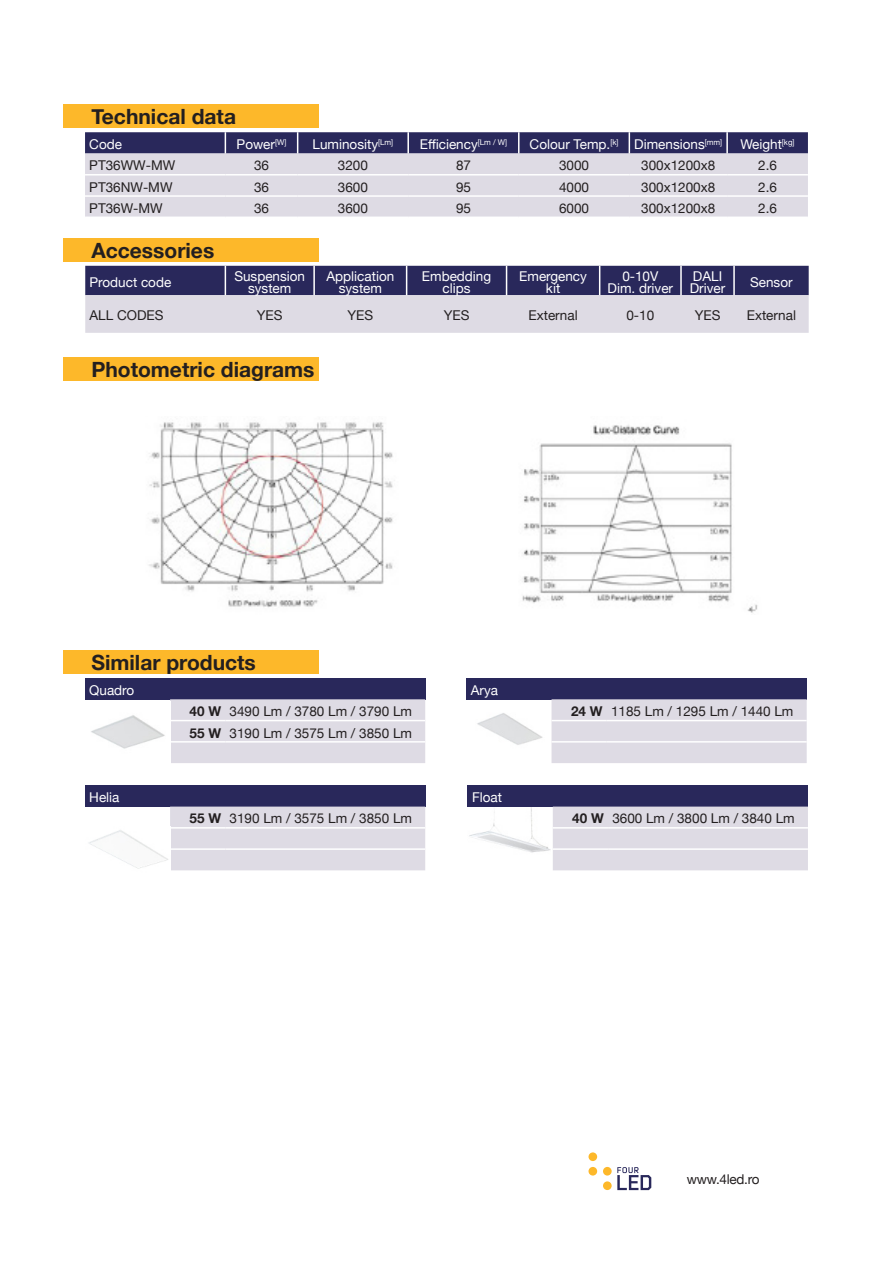
<style>
.page{position:relative;width:893px;height:1263px;background:#fff}
.page>*{position:absolute;margin:0;border:0;box-sizing:border-box;transform-origin:0 0}
.t1{font:700 21px "Helvetica Neue";color:#231f20}
.t2{font:13.5px "Helvetica Neue";color:#231f20}
.t3{font:13.5px "Helvetica Neue";color:#fff}
.t4{font:700 13.5px "Helvetica Neue";color:#231f20}
.t5{font:13.5px "Helvetica Neue";letter-spacing:-.02em;color:#231f20}
</style>
<div class="page">
<div style="left:64px;top:105px;width:255px;height:23px;background:#fdb82a"></div>
<div style="left:64px;top:238px;width:255px;height:23px;background:#fdb82a"></div>
<div style="left:64px;top:357px;width:255px;height:24px;background:#fdb82a"></div>
<div style="left:64px;top:650px;width:255px;height:24px;background:#fdb82a"></div>
<div style="left:85px;top:785px;width:340px;height:21px;background:#29285b"></div>
<div style="left:170px;top:806px;width:255px;height:64px;background:#dedbe4"></div>
<hr style="left:170px;top:827px;width:55px;height:2px;background:#fff">
<hr style="left:225px;top:827px;width:200px;height:2px;background:#fff">
<hr style="left:170px;top:848px;width:55px;height:2px;background:#fff">
<hr style="left:225px;top:848px;width:200px;height:2px;background:#fff">
<div style="left:468px;top:785px;width:340px;height:21px;background:#29285b"></div>
<div style="left:553px;top:806px;width:255px;height:64px;background:#dedbe4"></div>
<hr style="left:553px;top:827px;width:55px;height:2px;background:#fff">
<hr style="left:608px;top:827px;width:200px;height:2px;background:#fff">
<hr style="left:553px;top:848px;width:55px;height:2px;background:#fff">
<hr style="left:608px;top:848px;width:200px;height:2px;background:#fff">
<div style="left:85px;top:153px;width:723px;height:64px;background:#dedbe4"></div>
<div style="left:85px;top:132px;width:723px;height:21px;background:#29285b"></div>
<hr style="left:726px;top:132px;width:2px;height:21px;background:#fff">
<hr style="left:85px;top:174px;width:140px;height:2px;background:#fff">
<hr style="left:225px;top:174px;width:73px;height:2px;background:#fff">
<hr style="left:298px;top:174px;width:110px;height:2px;background:#fff">
<hr style="left:408px;top:174px;width:111px;height:2px;background:#fff">
<hr style="left:519px;top:174px;width:110px;height:2px;background:#fff">
<hr style="left:629px;top:174px;width:98px;height:2px;background:#fff">
<hr style="left:727px;top:174px;width:81px;height:2px;background:#fff">
<hr style="left:85px;top:195px;width:140px;height:2px;background:#fff">
<hr style="left:225px;top:195px;width:73px;height:2px;background:#fff">
<hr style="left:298px;top:195px;width:110px;height:2px;background:#fff">
<hr style="left:408px;top:195px;width:111px;height:2px;background:#fff">
<hr style="left:519px;top:195px;width:110px;height:2px;background:#fff">
<hr style="left:629px;top:195px;width:98px;height:2px;background:#fff">
<hr style="left:727px;top:195px;width:81px;height:2px;background:#fff">
<div style="left:85px;top:678px;width:340px;height:21px;background:#29285b"></div>
<div style="left:170px;top:699px;width:255px;height:64px;background:#dedbe4"></div>
<hr style="left:170px;top:720px;width:55px;height:1px;background:#fff">
<hr style="left:225px;top:720px;width:200px;height:1px;background:#fff">
<hr style="left:170px;top:741px;width:55px;height:2px;background:#fff">
<hr style="left:225px;top:741px;width:200px;height:2px;background:#fff">
<svg style="left:85px;top:266px;width:724px;height:67px;background:#918faa"></svg>
<hr style="left:680px;top:266px;width:2px;height:29px;background:#fff">
<hr style="left:733px;top:266px;width:2px;height:29px;background:#fff">
<img style="left:91px;top:715px;width:74px;height:34px">
<div style="left:466px;top:678px;width:341px;height:21px;background:#29285b"></div>
<div style="left:552px;top:699px;width:255px;height:64px;background:#dedbe4"></div>
<hr style="left:552px;top:720px;width:55px;height:1px;background:#fff">
<hr style="left:607px;top:720px;width:200px;height:1px;background:#fff">
<hr style="left:552px;top:741px;width:55px;height:2px;background:#fff">
<hr style="left:607px;top:741px;width:200px;height:2px;background:#fff">
<img style="left:89px;top:830px;width:79px;height:39px">
<img style="left:149px;top:422px;width:609px;height:191px">
<img style="left:477px;top:713px;width:66px;height:32px">
<img style="left:469px;top:808px;width:81px;height:45px">
<svg style="left:617px;top:1167px;width:34px;height:23px"></svg>
<div style="left:603px;top:1167px;width:9px;height:8px;background:#fdb82a;border-radius:50%"></div>
<div style="left:603px;top:1181px;width:9px;height:9px;background:#fdb82a;border-radius:50%"></div>
<div style="left:588px;top:1152px;width:9px;height:9px;background:#fdb82a;border-radius:50%"></div>
<div style="left:588px;top:1167px;width:9px;height:8px;background:#fdb82a;border-radius:50%"></div>
<p class="t1" style="left:91px;top:100px;width:146px">Technical data</p>
<p class="t3" style="left:89px;top:135px;width:34px">Code</p>
<p class="t3" style="left:237px;top:135px;width:51px">Power<sup>[W]</sup></p>
<p class="t3" style="left:313px;top:135px;width:82px">Luminosity<sup>[Lm]</sup></p>
<p class="t3" style="left:420px;top:135px;width:89px">Efficiency<sup>[Lm</sup> <sup>/</sup> <sup>W]</sup></p>
<p class="t3" style="left:530px;top:135px;width:90px">Colour Temp.<sup>[k]</sup></p>
<p class="t3" style="left:634px;top:135px;width:90px">Dimensions<sup>[mm]</sup></p>
<p class="t3" style="left:740px;top:135px;width:56px">Weight<sup>[kg]</sup></p>
<p class="t2" style="left:89px;top:156px;width:88px">PT36WW-MW</p>
<p class="t2" style="left:254px;top:156px;width:17px">36</p>
<p class="t2" style="left:338px;top:156px;width:32px">3200</p>
<p class="t2" style="left:456px;top:156px;width:17px">87</p>
<p class="t2" style="left:559px;top:156px;width:32px">3000</p>
<p class="t2" style="left:641px;top:156px;width:76px">300x1200x8</p>
<p class="t2" style="left:758px;top:156px;width:20px">2.6</p>
<p class="t2" style="left:89px;top:177px;width:85px">PT36NW-MW</p>
<p class="t2" style="left:254px;top:177px;width:17px">36</p>
<p class="t2" style="left:338px;top:177px;width:32px">3600</p>
<p class="t2" style="left:456px;top:177px;width:17px">95</p>
<p class="t2" style="left:559px;top:177px;width:32px">4000</p>
<p class="t2" style="left:641px;top:177px;width:76px">300x1200x8</p>
<p class="t2" style="left:758px;top:177px;width:20px">2.6</p>
<p class="t2" style="left:89px;top:199px;width:75px">PT36W-MW</p>
<p class="t2" style="left:254px;top:199px;width:17px">36</p>
<p class="t2" style="left:338px;top:199px;width:32px">3600</p>
<p class="t2" style="left:456px;top:199px;width:17px">95</p>
<p class="t2" style="left:559px;top:199px;width:32px">6000</p>
<p class="t2" style="left:641px;top:199px;width:76px">300x1200x8</p>
<p class="t2" style="left:758px;top:199px;width:20px">2.6</p>
<p class="t1" style="left:91px;top:234px;width:124px">Accessories</p>
<p class="t3" style="left:90px;top:272px;width:83px">Product code</p>
<p class="t3" style="left:234px;top:266px;width:72px">Suspension</p>
<p class="t3" style="left:248px;top:278px;width:45px">system</p>
<p class="t3" style="left:326px;top:266px;width:69px">Application</p>
<p class="t3" style="left:339px;top:278px;width:45px">system</p>
<p class="t3" style="left:422px;top:266px;width:71px">Embedding</p>
<p class="t3" style="left:443px;top:278px;width:29px">clips</p>
<p class="t3" style="left:519px;top:266px;width:69px">Emergency</p>
<p class="t3" style="left:546px;top:278px;width:16px">kit</p>
<p class="t3" style="left:622px;top:266px;width:38px">0-10V</p>
<p class="t3" style="left:608px;top:278px;width:67px">Dim. driver</p>
<p class="t3" style="left:693px;top:266px;width:31px">DALI</p>
<p class="t3" style="left:690px;top:278px;width:37px">Driver</p>
<p class="t3" style="left:750px;top:272px;width:44px">Sensor</p>
<p class="t2" style="left:90px;top:306px;width:76px">ALL CODES</p>
<p class="t2" style="left:257px;top:306px;width:27px">YES</p>
<p class="t2" style="left:347px;top:306px;width:27px">YES</p>
<p class="t2" style="left:444px;top:306px;width:27px">YES</p>
<p class="t2" style="left:528px;top:306px;width:51px">External</p>
<p class="t2" style="left:626px;top:306px;width:29px">0-10</p>
<p class="t2" style="left:695px;top:306px;width:27px">YES</p>
<p class="t2" style="left:747px;top:306px;width:51px">External</p>
<p class="t1" style="left:91px;top:353px;width:225px">Photometric diagrams</p>
<p class="t1" style="left:91px;top:646px;width:166px">Similar products</p>
<p class="t3" style="left:89px;top:680px;width:47px">Quadro</p>
<p class="t3" style="left:471px;top:680px;width:29px">Arya</p>
<p class="t4" style="left:190px;top:701px;width:33px">40 W</p>
<p class="t2" style="left:230px;top:701px;width:184px">3490 Lm / 3780 Lm / 3790 Lm</p>
<p class="t4" style="left:190px;top:722px;width:33px">55 W</p>
<p class="t2" style="left:230px;top:723px;width:184px">3190 Lm / 3575 Lm / 3850 Lm</p>
<p class="t4" style="left:571px;top:701px;width:33px">24 W</p>
<p class="t2" style="left:611px;top:701px;width:184px">1185 Lm / 1295 Lm / 1440 Lm</p>
<p class="t3" style="left:89px;top:788px;width:32px">Helia</p>
<p class="t3" style="left:472px;top:788px;width:31px">Float</p>
<p class="t4" style="left:190px;top:808px;width:33px">55 W</p>
<p class="t2" style="left:230px;top:809px;width:184px">3190 Lm / 3575 Lm / 3850 Lm</p>
<p class="t4" style="left:572px;top:808px;width:33px">40 W</p>
<p class="t2" style="left:612px;top:809px;width:184px">3600 Lm / 3800 Lm / 3840 Lm</p>
<p class="t5" style="left:687px;top:1169px;width:74px">www.4led.ro</p>
</div>
